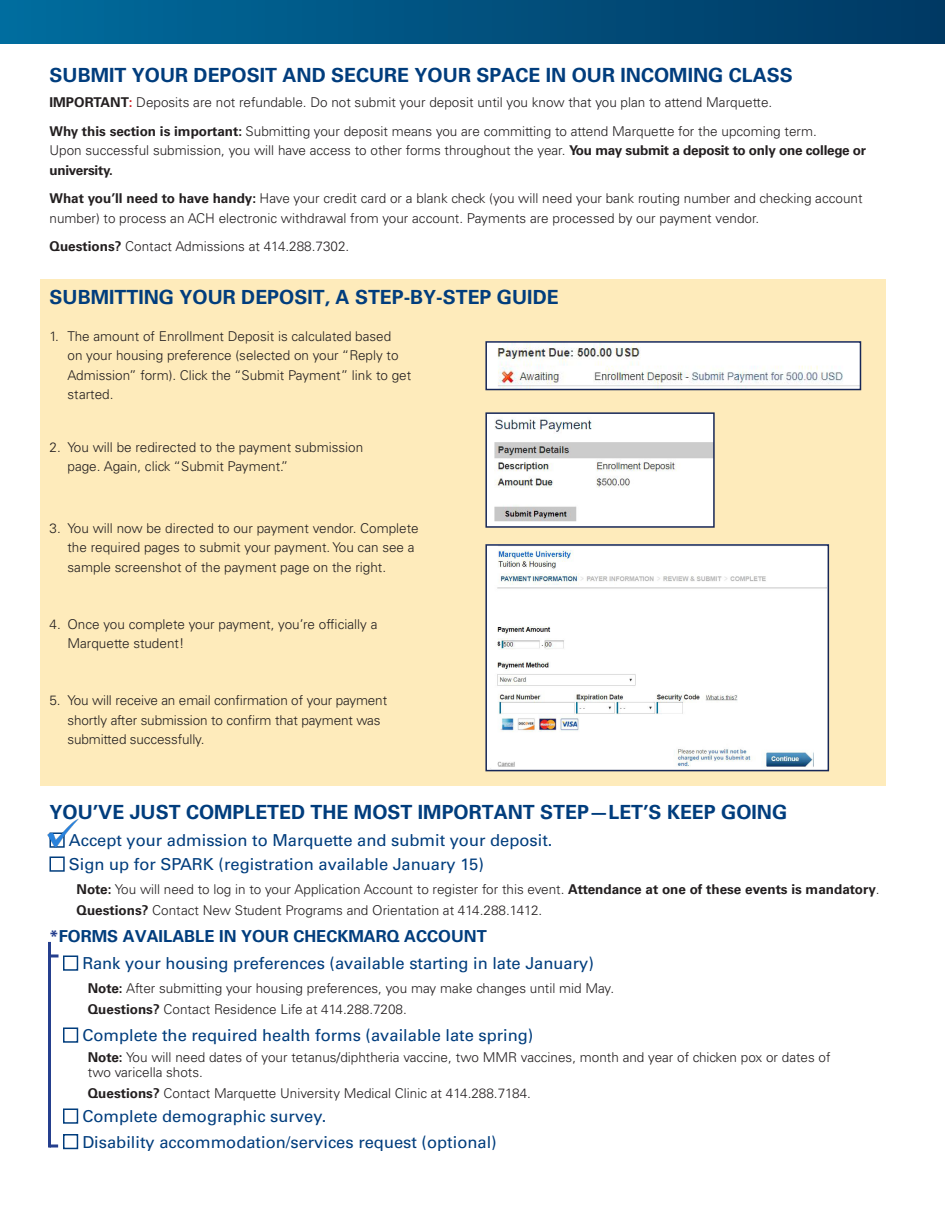
<style>
.page{position:relative;width:945px;height:1215px;background:#fff}
.page>*{position:absolute;margin:0;border:0;box-sizing:border-box;transform-origin:0 0}
.t1{font:700 19.5px "Univers LT Std";color:#013d7d}
.t2{font:16.5px/24px "Univers LT Std";color:#013d7d}
.t3{font:300 13.5px/19.5px "Univers LT Std";color:#231f20}
.s1{font-weight:700}
.s2{font-weight:700;color:#d1232a}
.s3{font-weight:700;color:#253f8e}
</style>
<div class="page">
<div style="left:40px;top:279px;width:846px;height:507px;background:#feebbb"></div>
<img style="left:488px;top:547px;width:338px;height:221px">
<div style="left:485px;top:544px;width:344px;height:227px;border:2px solid #172757"></div>
<img style="left:488px;top:415px;width:224px;height:110px">
<div style="left:485px;top:412px;width:230px;height:116px;border:2px solid #172757"></div>
<div style="left:0;top:0;width:944px;height:43px;background:linear-gradient(to right,#006c9d,#013862)"></div>
<div style="left:50px;top:857px;width:15px;height:15px;border:2px solid #013d7d"></div>
<div style="left:63px;top:956px;width:15px;height:15px;border:2px solid #013d7d"></div>
<div style="left:63px;top:1028px;width:15px;height:15px;border:2px solid #013d7d"></div>
<div style="left:63px;top:1109px;width:15px;height:15px;border:2px solid #013d7d"></div>
<div style="left:63px;top:1134px;width:15px;height:15px;border:2px solid #013d7d"></div>
<img style="left:488px;top:344px;width:370px;height:43px">
<div style="left:485px;top:341px;width:376px;height:49px;border:2px solid #172757"></div>
<img style="left:47px;top:818px;width:32px;height:30px">
<hr style="left:48px;top:942px;width:3px;height:206px;background:#253f8e">
<svg style="left:51px;top:954px;width:8px;height:3px"></svg>
<svg style="left:50px;top:1144px;width:8px;height:4px"></svg>
<h1 class="t1" style="left:50px;top:63px;width:745px">SUBMIT YOUR DEPOSIT AND SECURE YOUR SPACE IN OUR INCOMING CLASS</h1>
<p class="t3" style="left:50px;top:88px;width:769px;line-height:28.5px"><span class="s1">IMPORTANT</span><span class="s2">:</span> Deposits are not refundable. Do not submit your deposit until you know that you plan to attend Marquette.<br><span class="s1">Why this section is important:</span> Submitting your deposit means you are committing to attend Marquette for the upcoming term.</p>
<p class="t3" style="left:50px;top:141px;width:818px">Upon successful submission, you will have access to other forms throughout the year. <span class="s1">You may submit a deposit to only one college or university.</span></p>
<p class="t3" style="left:50px;top:189px;width:815px"><span class="s1">What you’ll need to have handy:</span> Have your credit card or a blank check (you will need your bank routing number and checking account number) to process an ACH electronic withdrawal from your account. Payments are processed by our payment vendor.</p>
<p class="t3" style="left:50px;top:237px;width:301px"><span class="s1">Questions?</span> Contact Admissions at 414.288.7302.</p>
<h1 class="t1" style="left:50px;top:286px;width:511px">SUBMITTING YOUR DEPOSIT, A STEP-BY-STEP GUIDE</h1>
<p class="t3" style="left:68px;top:326px;width:345px;text-indent:-18px">1. The amount of Enrollment Deposit is calculated based<br>on your housing preference (selected on your “Reply to Admission” form). Click the “Submit Payment” link to get started.</p>
<p class="t3" style="left:68px;top:437px;width:297px;text-indent:-18px">2. You will be redirected to the payment submission page. Again, click “Submit Payment.”</p>
<p class="t3" style="left:68px;top:518px;width:353px;text-indent:-18px">3. You will now be directed to our payment vendor. Complete the required pages to submit your payment. You can see a sample screenshot of the payment page on the right.</p>
<p class="t3" style="left:68px;top:614px;width:312px;text-indent:-18px">4. Once you complete your payment, you’re officially a<br>Marquette student!</p>
<p class="t3" style="left:68px;top:691px;width:321px;text-indent:-18px">5. You will receive an email confirmation of your payment shortly after submission to confirm that payment was submitted successfully.</p>
<h1 class="t1" style="left:50px;top:801px;width:739px">YOU’VE JUST COMPLETED THE MOST IMPORTANT STEP—LET’S KEEP GOING</h1>
<p class="t2" style="left:69px;top:828px;width:485px">Accept your admission to Marquette and submit your deposit.<br>Sign up for SPARK (registration available January 15)</p>
<p class="t3" style="left:76px;top:879px;width:805px;line-height:21px"><span class="s1">Note:</span> You will need to log in to your Application Account to register for this event. <span class="s1">Attendance at one of these events is mandatory</span>.<br><span class="s1">Questions?</span> Contact New Student Programs and Orientation at 414.288.1412.</p>
<p class="t2" style="left:82px;top:923px;width:513px;line-height:27px;text-indent:-33px"><span class="s3">*</span><span class="s1">FORMS AVAILABLE IN YOUR CHECKMARQ ACCOUNT<br></span>Rank your housing preferences (available starting in late January)</p>
<p class="t3" style="left:88px;top:978px;width:528px;line-height:21px"><span class="s1">Note:</span> After submitting your housing preferences, you may make changes until mid May.<br><span class="s1">Questions?</span> Contact Residence Life at 414.288.7208.</p>
<p class="t2" style="left:82px;top:1023px;width:453px">Complete the required health forms (available late spring)</p>
<p class="t3" style="left:88px;top:1050px;width:744px;line-height:15px"><span class="s1">Note:</span> You will need dates of your tetanus/diphtheria vaccine, two MMR vaccines, month and year of chicken pox or dates of two varicella shots.</p>
<p class="t3" style="left:88px;top:1084px;width:445px"><span class="s1">Questions?</span> Contact Marquette University Medical Clinic at 414.288.7184.</p>
<p class="t2" style="left:82px;top:1104px;width:416px;line-height:25.5px">Complete demographic survey.<br>Disability accommodation/services request (optional)</p>
</div>
